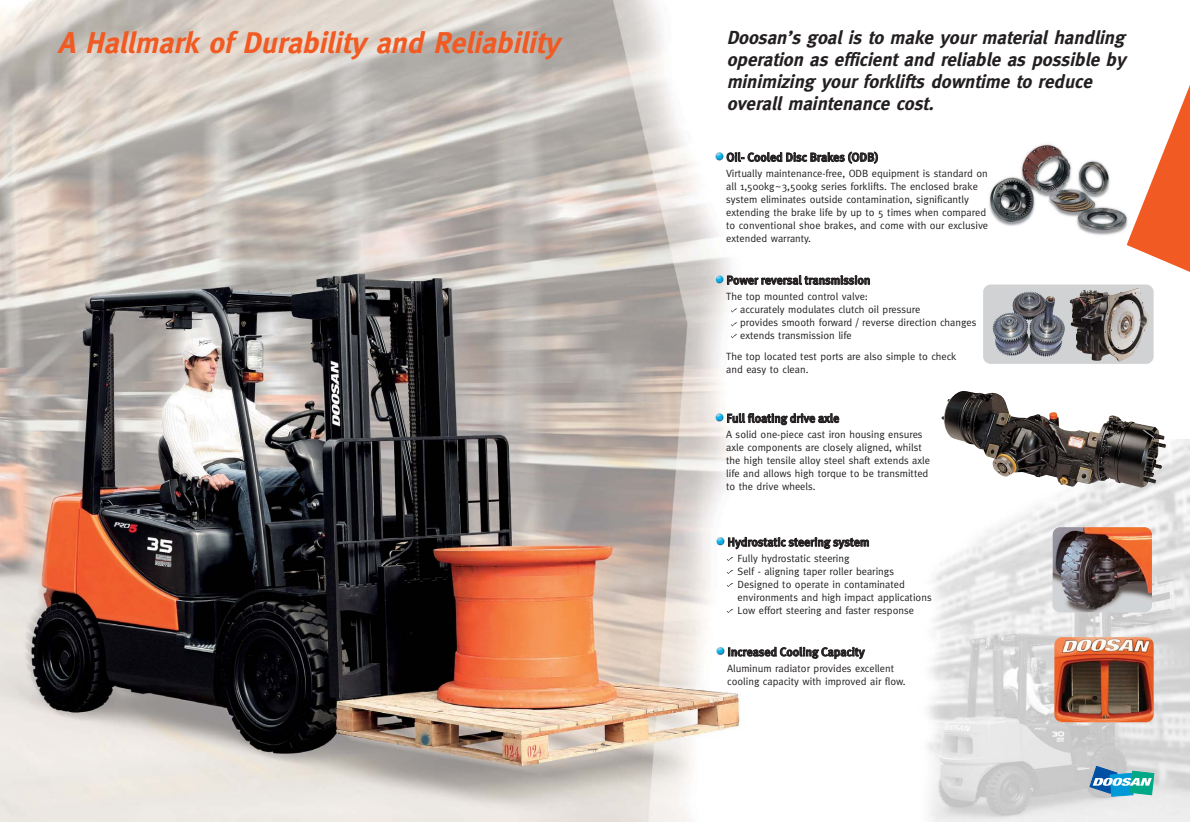
<style>
.page{position:relative;width:1190px;height:822px;background:#fff}
.page>*{position:absolute;margin:0;border:0;box-sizing:border-box;transform-origin:0 0}
.t1{font:italic 700 30px "Meta";color:#f15a22}
.t2{font:italic 700 19px/22px "Meta";color:#231f20}
.t3{font:500 12px "Meta Plus";color:#231f20}
.t4{font:10.5px/13px "Meta";color:#231f20}
</style>
<div class="page">
<img style="left:989px;top:143px;width:138px;height:92px">
<img style="left:0;top:0;width:741px;height:822px">
<img style="left:927px;top:440px;width:263px;height:382px">
<svg style="left:715px;top:152px;width:9px;height:9px"></svg>
<img style="left:1053px;top:527px;width:99px;height:85px;border-radius:8px">
<img style="left:941px;top:391px;width:225px;height:97px">
<svg style="left:715px;top:413px;width:9px;height:9px"></svg>
<svg style="left:715px;top:275px;width:9px;height:9px"></svg>
<svg style="left:716px;top:537px;width:9px;height:9px"></svg>
<svg style="left:716px;top:646px;width:9px;height:10px"></svg>
<svg style="left:983px;top:285px;width:171px;height:79px;background:#c1c3c7"></svg>
<img style="left:1070px;top:288px;width:79px;height:74px">
<img style="left:1013px;top:292px;width:52px;height:62px">
<img style="left:1054px;top:637px;width:100px;height:85px;border-radius:8px">
<svg style="left:731px;top:308px;width:7px;height:5px"></svg>
<svg style="left:731px;top:322px;width:7px;height:5px"></svg>
<svg style="left:727px;top:557px;width:7px;height:34px"></svg>
<svg style="left:727px;top:609px;width:7px;height:4px"></svg>
<svg style="left:731px;top:334px;width:7px;height:8px"></svg>
<svg style="left:1127px;top:85px;width:63px;height:187px"></svg>
<svg style="left:1090px;top:766px;width:64px;height:30px;background:#62aec1"></svg>
<h1 class="t1" style="left:58px;top:28px;width:503px">A Hallmark of Durability and Reliability</h1>
<h2 class="t2" style="left:727px;top:28px;width:404px">Doosan’s goal is to make your material handling operation as efficient and reliable as possible by minimizing your forklifts downtime to reduce overall maintenance cost.</h2>
<p class="t3" style="left:726px;top:151px;width:154px">Oil- Cooled Disc Brakes (ODB)</p>
<p class="t4" style="left:726px;top:168px;width:264px">Virtually maintenance-free, ODB equipment is standard on all 1,500kg~3,500kg series forklifts. The enclosed brake system eliminates outside contamination, significantly extending the brake life by up to 5 times when compared to conventional shoe brakes, and come with our exclusive extended warranty.</p>
<p class="t3" style="left:726px;top:274px;width:145px">Power reversal transmission</p>
<p class="t4" style="left:740px;top:291px;width:238px;text-indent:-14px">The top mounted control valve:<br>accurately modulates clutch oil pressure<br>provides smooth forward / reverse direction changes extends transmission life</p>
<p class="t4" style="left:726px;top:351px;width:232px">The top located test ports are also simple to check and easy to clean.</p>
<p class="t3" style="left:726px;top:413px;width:114px">Full floating drive axle</p>
<p class="t4" style="left:726px;top:429px;width:205px">A solid one-piece cast iron housing ensures axle components are closely aligned, whilst the high tensile alloy steel shaft extends axle life and allows high torque to be transmitted to the drive wheels.</p>
<p class="t3" style="left:727px;top:536px;width:144px">Hydrostatic steering system</p>
<p class="t4" style="left:738px;top:553px;width:196px">Fully hydrostatic steering<br>Self - aligning taper roller bearings Designed to operate in contaminated environments and high impact applications Low effort steering and faster response</p>
<p class="t3" style="left:727px;top:646px;width:139px">Increased Cooling Capacity</p>
<p class="t4" style="left:727px;top:663px;width:180px">Aluminum radiator provides excellent cooling capacity with improved air flow.</p>
</div>
